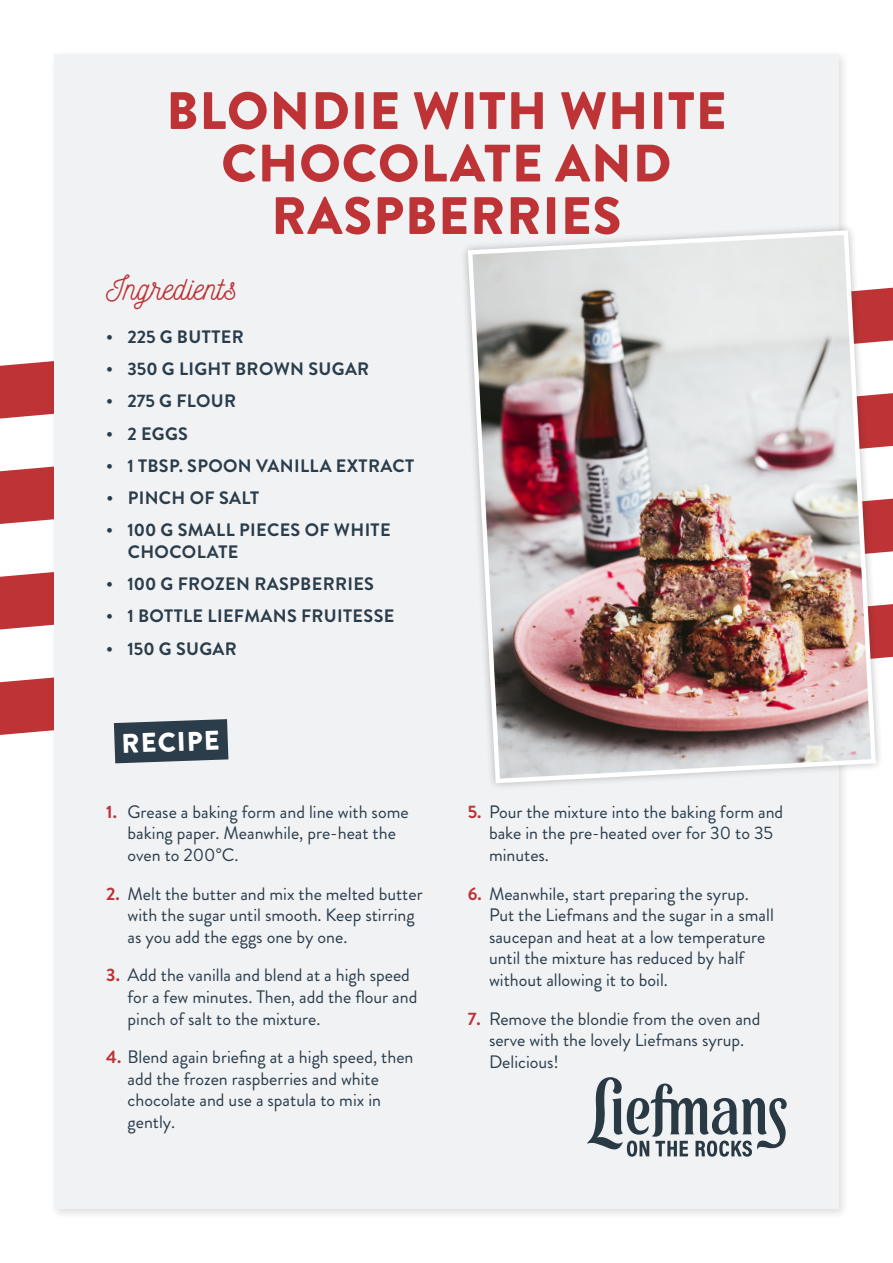
<style>
.page{position:relative;width:893px;height:1263px;background:#fff}
.page>*{position:absolute;margin:0;border:0;box-sizing:border-box;transform-origin:0 0}
.Titel{font:900 52.5px/52.5px "Brandon Grotesque";letter-spacing:.02em;color:#be3335;text-align:center}
.Titel_ingrediënten{font:33px "Nickainley";color:#be3335}
.t1{font:900 27px "Brandon Grotesque";color:#fff}
.t2{font:18px/21.6px "Brandon Grotesque";color:#2b3c4a}
.t3{font:700 18px/21.6px "Brandon Grotesque";letter-spacing:.02em;color:#2b3c4a}
.s1{font-weight:700;color:#be3335}
</style>
<div class="page">
<svg style="left:0;top:678px;width:49px;height:57px;background:#c24244"></svg>
<svg style="left:0;top:572px;width:893px;height:86px;fill:#be3335"></svg>
<svg style="left:0;top:467px;width:893px;height:86px;fill:#be3335"></svg>
<svg style="left:0;top:287px;width:893px;height:160px"></svg>
<div style="left:49px;top:49px;width:801px;height:1171px;background:#231f20;opacity:.15"></div>
<div style="left:54px;top:54px;width:785px;height:1155px;background:#f0f2f4"></div>
<div style="left:460px;top:222px;width:424px;height:569px;background:#231f20;opacity:.3"></div>
<img style="left:465px;top:228px;width:413px;height:558px">
<svg style="left:113px;top:719px;width:116px;height:45px;background:#43525f"></svg>
<svg style="left:587px;top:1077px;width:200px;height:80px"></svg>
<p class="Titel" style="left:166px;top:85px;width:562px">BLONDIE WITH WHITE<br>CHOCOLATE AND<br>RASPBERRIES</p>
<p class="Titel_ingrediënten" style="left:106px;top:267px;width:132px">Ingredients</p>
<p class="t3" style="left:106px;top:326px;width:139px">• 225 G BUTTER</p>
<p class="t3" style="left:106px;top:358px;width:264px">• 350 G LIGHT BROWN SUGAR</p>
<p class="t3" style="left:106px;top:391px;width:131px">• 275 G FLOUR</p>
<p class="t3" style="left:106px;top:423px;width:83px">• 2 EGGS</p>
<p class="t3" style="left:106px;top:455px;width:309px">• 1 TBSP. SPOON VANILLA EXTRACT</p>
<p class="t3" style="left:106px;top:487px;width:154px">• PINCH OF SALT</p>
<p class="t3" style="left:128px;top:520px;width:264px;text-indent:-21px">• 100 G SMALL PIECES OF WHITE<br>CHOCOLATE</p>
<p class="t3" style="left:106px;top:573px;width:269px">• 100 G FROZEN RASPBERRIES</p>
<p class="t3" style="left:106px;top:606px;width:290px">• 1 BOTTLE LIEFMANS FRUITESSE</p>
<p class="t3" style="left:106px;top:638px;width:132px">• 150 G SUGAR</p>
<p class="t1" style="left:121px;top:725px;width:100px;rotate:-2deg">RECIPE</p>
<p class="t2" style="left:128px;top:801px;width:283px;text-indent:-21px"><span class="s1">1.</span> Grease a baking form and line with some baking paper. Meanwhile, pre-heat the oven to 200°C.</p>
<p class="t2" style="left:128px;top:883px;width:297px;text-indent:-21px"><span class="s1">2.</span> Melt the butter and mix the melted butter with the sugar until smooth. Keep stirring as you add the eggs one by one.</p>
<p class="t2" style="left:128px;top:965px;width:291px;text-indent:-21px"><span class="s1">3.</span> Add the vanilla and blend at a high speed for a few minutes. Then, add the flour and pinch of salt to the mixture.</p>
<p class="t2" style="left:128px;top:1046px;width:287px;text-indent:-21px"><span class="s1">4.</span> Blend again briefing at a high speed, then add the frozen raspberries and white chocolate and use a spatula to mix in gently.</p>
<p class="t2" style="left:489px;top:801px;width:296px;text-indent:-21px"><span class="s1">5.</span> Pour the mixture into the baking form and bake in the pre-heated over for 30 to 35 minutes.</p>
<p class="t2" style="left:489px;top:883px;width:286px;text-indent:-21px"><span class="s1">6.</span> Meanwhile, start preparing the syrup.<br>Put the Liefmans and the sugar in a small saucepan and heat at a low temperature until the mixture has reduced by half without allowing it to boil.</p>
<p class="t2" style="left:489px;top:1008px;width:273px;text-indent:-21px"><span class="s1">7.</span> Remove the blondie from the oven and serve with the lovely Liefmans syrup.<br>Delicious!</p>
</div>
